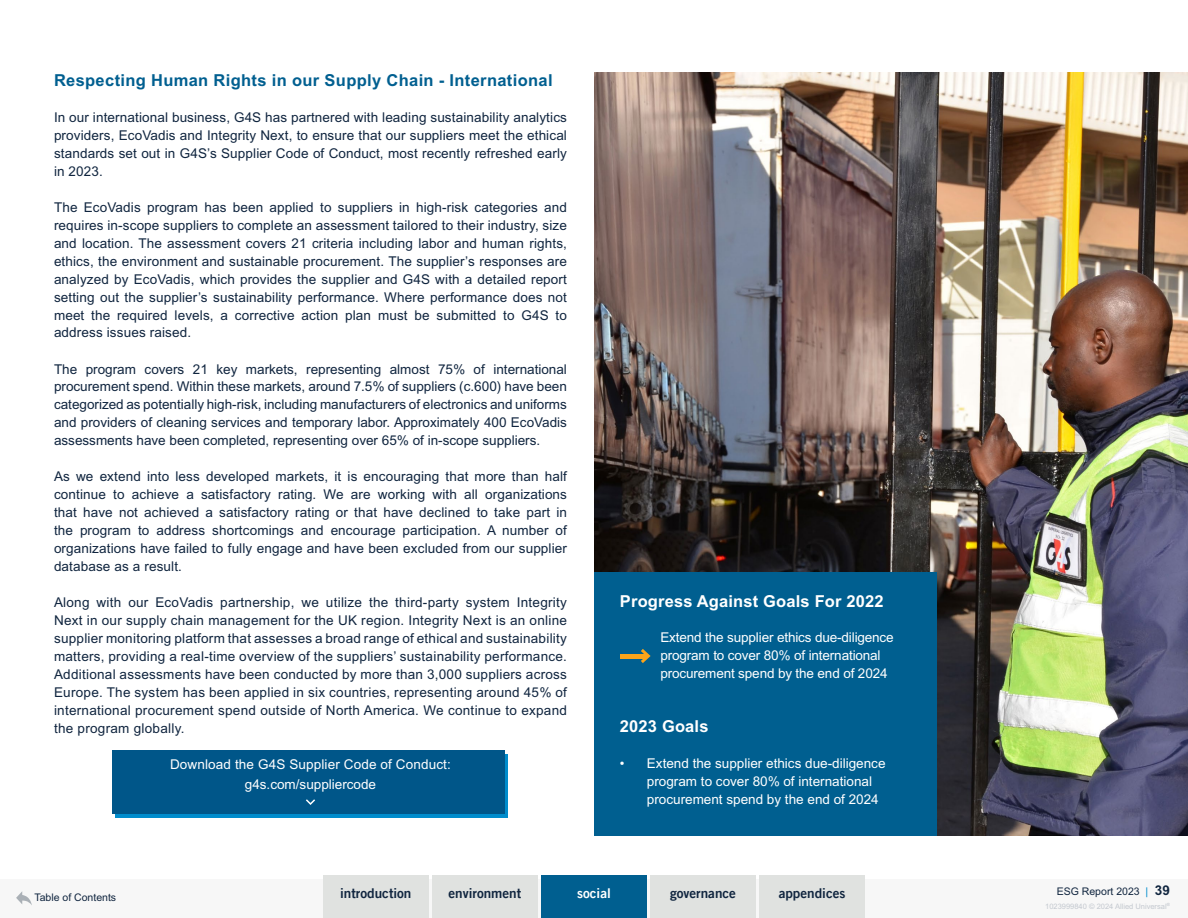
<style>
.page{position:relative;width:1188px;height:918px;background:#fff}
.page>*{position:absolute;margin:0;border:0;box-sizing:border-box;transform-origin:0 0}
.t1{font:700 16.5px "Arial MT Std";letter-spacing:.02em;color:#005f90}
.t2{font:700 16.5px "Arial MT Std";letter-spacing:.01em;color:#fff}
.t3{font:13.5px/18px "Arial MT Std";letter-spacing:.01em;color:#10253f;text-align:justify}
.t4{font:13.5px/18px "Arial MT Std";color:#fff}
.t5{font:13.5px "Trade Gothic LT Pro Bd 2";color:#10253f}
.t6{font:13.5px "Trade Gothic LT Pro Bd 2";color:#fff}
.t7{font:10.5px "Arial MT Std";color:#10253f}
.t8{font:7.5px "Arial MT Std";color:#c3c8cf}
.s1{color:#008ccc}
.s2{font-weight:700;font-size:13.5px}
</style>
<div class="page">
<div style="left:0;top:879px;width:1188px;height:39px;background:#f7f7f7"></div>
<svg style="left:16px;top:891px;width:16px;height:14px"></svg>
<img style="left:594px;top:73px;width:594px;height:762px">
<div style="left:594px;top:572px;width:342px;height:263px;background:#005f90"></div>
<hr style="left:620px;top:654px;width:26px;height:4px;background:#faa41a">
<svg style="left:638px;top:649px;width:13px;height:14px"></svg>
<div style="left:116px;top:754px;width:392px;height:63px;background:#008ccc"></div>
<div style="left:113px;top:750px;width:392px;height:64px;background:#005689"></div>
<svg style="left:306px;top:799px;width:9px;height:6px"></svg>
<div style="left:323px;top:875px;width:106px;height:43px;background:#e0e2e0"></div>
<div style="left:432px;top:875px;width:106px;height:43px;background:#e0e2e0"></div>
<div style="left:541px;top:875px;width:106px;height:43px;background:#005f90"></div>
<div style="left:650px;top:875px;width:106px;height:43px;background:#e0e2e0"></div>
<div style="left:759px;top:875px;width:106px;height:43px;background:#e0e2e0"></div>
<p class="t1" style="left:54px;top:70px;width:500px">Respecting Human Rights in our Supply Chain - International</p>
<p class="t3" style="left:54px;top:108px;width:514px">In our international business, G4S has partnered with leading sustainability analytics providers, EcoVadis and Integrity Next, to ensure that our suppliers meet the ethical standards set out in G4S’s Supplier Code of Conduct, most recently refreshed early in 2023.</p>
<p class="t3" style="left:54px;top:198px;width:515px">The EcoVadis program has been applied to suppliers in high-risk categories and requires in-scope suppliers to complete an assessment tailored to their industry, size and location. The assessment covers 21 criteria including labor and human rights, ethics, the environment and sustainable procurement. The supplier’s responses are analyzed by EcoVadis, which provides the supplier and G4S with a detailed report setting out the supplier’s sustainability performance. Where performance does not meet the required levels, a corrective action plan must be submitted to G4S to address issues raised.</p>
<p class="t3" style="left:54px;top:360px;width:514px">The program covers 21 key markets, representing almost 75% of international procurement spend. Within these markets, around 7.5% of suppliers (c.600) have been categorized as potentially high-risk, including manufacturers of electronics and uniforms and providers of cleaning services and temporary labor. Approximately 400 EcoVadis assessments have been completed, representing over 65% of in-scope suppliers.</p>
<p class="t3" style="left:54px;top:468px;width:515px">As we extend into less developed markets, it is encouraging that more than half continue to achieve a satisfactory rating. We are working with all organizations that have not achieved a satisfactory rating or that have declined to take part in the program to address shortcomings and encourage participation. A number of organizations have failed to fully engage and have been excluded from our supplier database as a result.</p>
<p class="t3" style="left:54px;top:594px;width:515px">Along with our EcoVadis partnership, we utilize the third-party system Integrity Next in our supply chain management for the UK region. Integrity Next is an online supplier monitoring platform that assesses a broad range of ethical and sustainability matters, providing a real-time overview of the suppliers’ sustainability performance.<br>Additional assessments have been conducted by more than 3,000 suppliers across Europe. The system has been applied in six countries, representing around 45% of international procurement spend outside of North America. We continue to expand the program globally.</p>
<p class="t4" style="left:170px;top:755px;width:282px;line-height:19.5px;text-align:center">Download the G4S Supplier Code of Conduct: g4s.com/suppliercode</p>
<p class="t2" style="left:620px;top:592px;width:265px">Progress Against Goals For 2022</p>
<p class="t4" style="left:660px;top:629px;width:235px">Extend the supplier ethics due-diligence program to cover 80% of international procurement spend by the end of 2024</p>
<p class="t2" style="left:620px;top:716px;width:90px">2023 Goals</p>
<p class="t4" style="left:647px;top:754px;width:240px;text-indent:-27px">• Extend the supplier ethics due-diligence program to cover 80% of international procurement spend by the end of 2024</p>
<p class="t7" style="left:34px;top:891px;width:83px">Table of Contents</p>
<p class="t5" style="left:340px;top:885px;width:73px">introduction</p>
<p class="t5" style="left:449px;top:885px;width:74px">environment</p>
<p class="t6" style="left:577px;top:885px;width:35px">social</p>
<p class="t5" style="left:670px;top:885px;width:68px">governance</p>
<p class="t5" style="left:779px;top:885px;width:68px">appendices</p>
<p class="t7" style="left:1057px;top:885px;width:115px">ESG Report 2023 <span class="s1">|</span> <span class="s2">39</span></p>
<p class="t8" style="left:1045px;top:902px;width:126px">1023999840 © 2024 Allied Universal<sup>®</sup></p>
</div>
